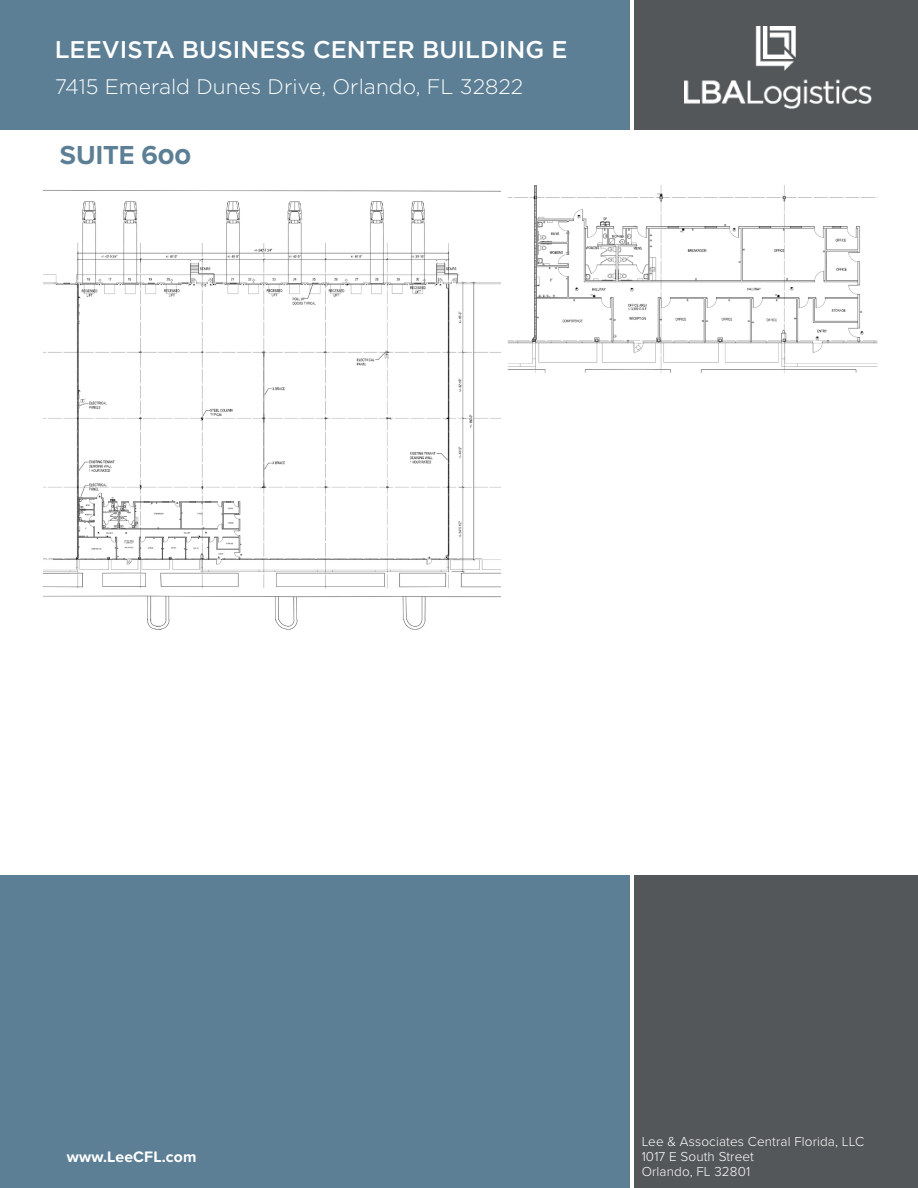
<style>
.page{position:relative;width:918px;height:1188px;background:#fff}
.page>*{position:absolute;margin:0;border:0;box-sizing:border-box;transform-origin:0 0}
.t1{font:700 27px "Proxima Nova S";color:#5c7f95}
.t2{font:500 24px "Gotham";color:#fff}
.t3{font:300 21px "Gotham";color:#fff}
.t4{font:700 15.75px "Proxima Nova";letter-spacing:.01em;color:#fff}
.t5{font:300 13.5px "Proxima Nova";letter-spacing:.01em;color:#fff}
.s1{font-style:inherit}
</style>
<div class="page">
<div style="left:0;top:0;width:630px;height:130px;background:#5c7f95"></div>
<div style="left:634px;top:0;width:284px;height:130px;background:#545759"></div>
<div style="left:0;top:875px;width:630px;height:313px;background:#5c7f95"></div>
<div style="left:634px;top:875px;width:284px;height:313px;background:#545759"></div>
<img style="left:685px;top:27px;width:187px;height:82px">
<img style="left:44px;top:186px;width:834px;height:444px">
<p class="t2" style="left:55px;top:36px;width:79px">LEEVISTA</p>
<p class="t2" style="left:182px;top:36px;width:17px">BUSINESS</p>
<p class="t2" style="left:313px;top:36px;width:18px">CENTER</p>
<p class="t2" style="left:422px;top:36px;width:14px">BUI</p>
<p class="t2" style="left:465px;top:36px;width:30px">LDIN</p>
<p class="t2" style="left:525px;top:36px;width:40px">G E</p>
<p class="t3" style="left:55px;top:75px;width:470px"><span class="s1">7415 E</span>merald Dunes Drive, Orlando, FL 32822</p>
<p class="t1" style="left:60px;top:135px;width:133px">SUITE 600</p>
<p class="t4" style="left:67px;top:1145px;width:131px">www.LeeCFL.com</p>
<p class="t5" style="left:642px;top:1131px;width:224px">Lee &amp; Associates Central Florida, LLC</p>
<p class="t5" style="left:642px;top:1146px;width:114px">1017 E South Street</p>
<p class="t5" style="left:642px;top:1161px;width:110px">Orlando, FL 32801</p>
</div>
